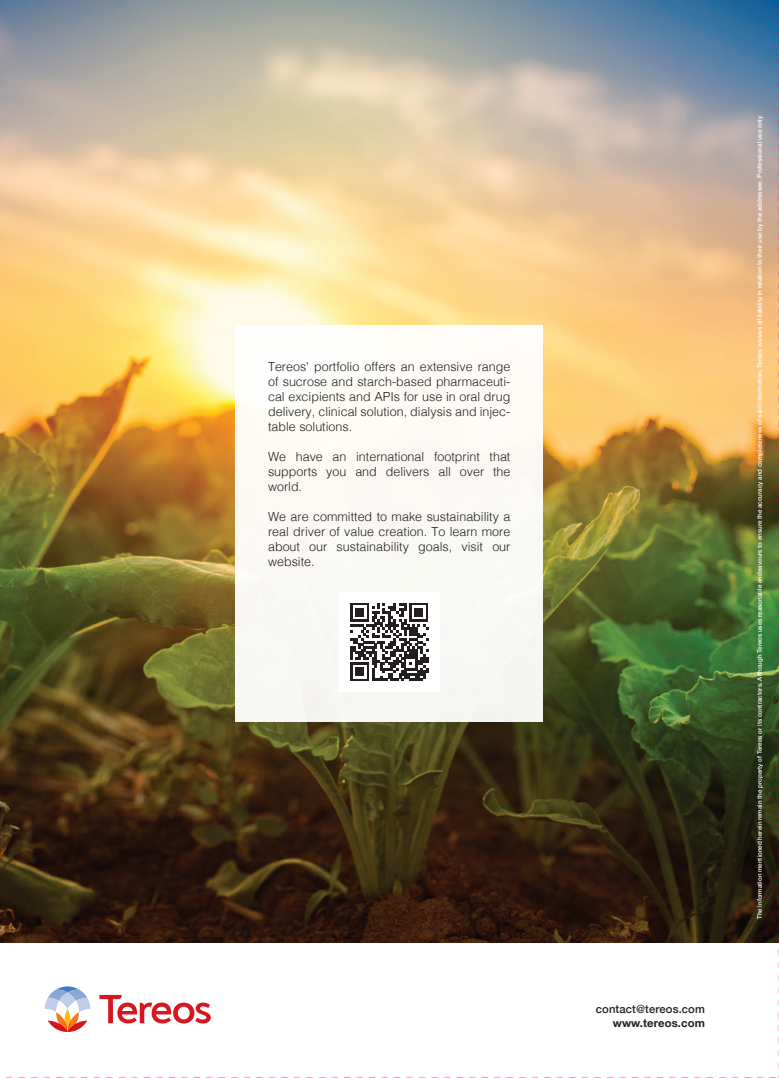
<style>
.page{position:relative;width:779px;height:1078px;background:#fff}
.page>*{position:absolute;margin:0;border:0;box-sizing:border-box;transform-origin:0 0}
.t1{font:300 12.5px/15px "Helvetica";color:#231f20;text-align:justify}
.t2{font:500 11.25px "Helvetica Neue";letter-spacing:.01em;color:#231f20}
.t3{font:700 11.25px "Helvetica Neue";letter-spacing:.01em;color:#231f20}
.t4{font:500 6.25px "Helvetica Neue";color:#fff}
</style>
<div class="page">
<img style="left:0;top:0;width:779px;height:1078px">
<p class="t1" style="left:268px;top:358px;width:244px">Tereos' portfolio offers an extensive range of sucrose and starch-based pharmaceuti&shy;cal excipients and APIs for use in oral drug delivery, clinical solution, dialysis and injec&shy;table solutions.</p>
<p class="t1" style="left:268px;top:448px;width:244px">We have an international footprint that supports you and delivers all over the world.</p>
<p class="t1" style="left:268px;top:508px;width:244px">We are committed to make sustainability a real driver of value creation. To learn more about our sustainability goals, visit our website.</p>
<p class="t2" style="left:595px;top:1000px;width:110px">contact@tereos.com</p>
<p class="t3" style="left:612px;top:1013px;width:94px">www.tereos.com</p>
<p class="t4" style="left:754px;top:919px;width:804px;rotate:-90deg">The information mentioned herein remain the property of Tereos or its contractors. Although Tereos uses reasonable endeavours to ensure the accuracy and completeness of said information, Tereos waives all liability in relation to their use by the addressee. Professional use only</p>
</div>
